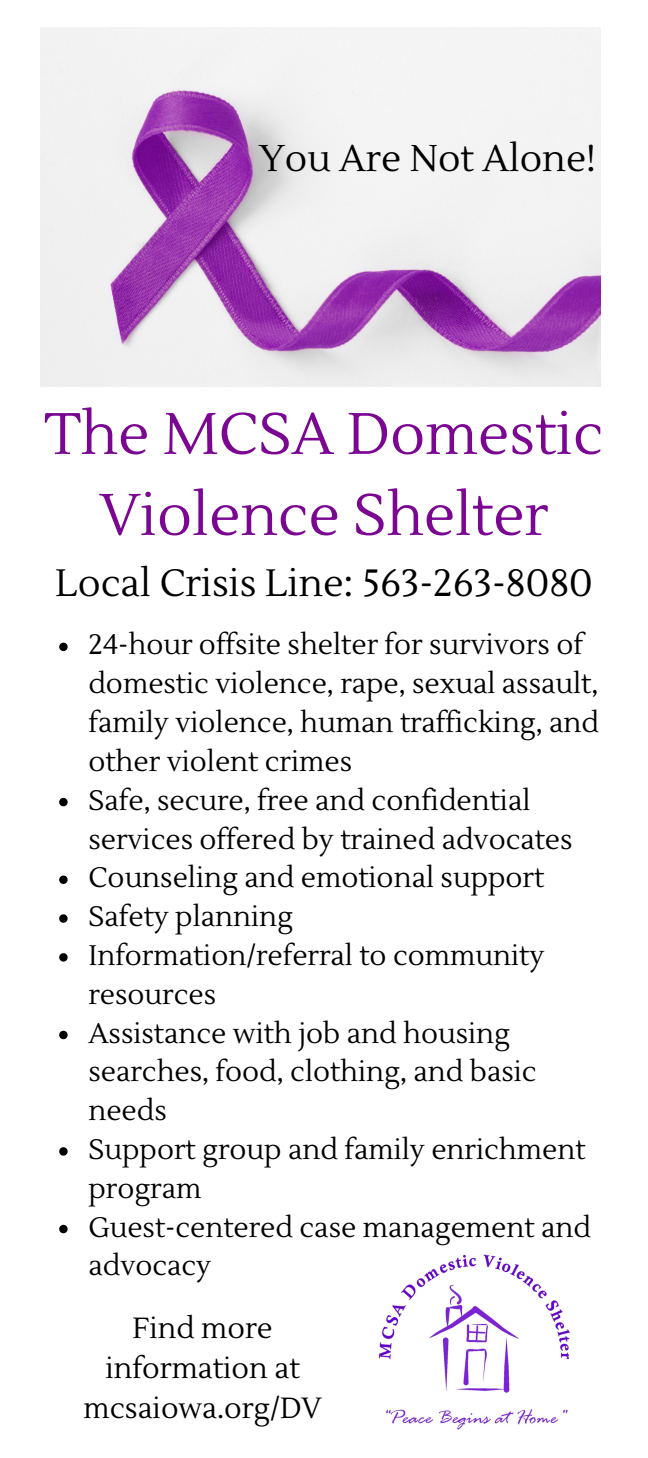
<style>
.page{position:relative;width:648px;height:1458px;background:#fff}
.page>*{position:absolute;margin:0;border:0;box-sizing:border-box;transform-origin:0 0}
.t1{font:58.27px/81px "Lustria";color:#7a0692;text-align:center}
.t2{font:38.02px "Lustria";color:#000}
.t3{font:37.12px "Lustria";color:#000}
.t4{font:29.03px/40.1px "Lustria";color:#000;text-align:center}
.t5{font:28.12px/38.7px "Lustria";color:#000}
</style>
<div class="page">
<img style="left:41px;top:27px;width:560px;height:360px">
<svg style="left:59px;top:643px;width:9px;height:8px"></svg>
<svg style="left:59px;top:798px;width:9px;height:8px"></svg>
<svg style="left:59px;top:876px;width:9px;height:8px"></svg>
<svg style="left:59px;top:914px;width:9px;height:9px"></svg>
<svg style="left:59px;top:953px;width:9px;height:9px"></svg>
<svg style="left:59px;top:1031px;width:9px;height:8px"></svg>
<svg style="left:59px;top:1147px;width:9px;height:9px"></svg>
<svg style="left:59px;top:1225px;width:9px;height:8px"></svg>
<img style="left:378px;top:1254px;width:192px;height:176px">
<p class="t3" style="left:259px;top:136px;width:339px">You Are Not Alone!</p>
<p class="t1" style="left:45px;top:395px;width:560px">The MCSA Domestic<br>Violence Shelter</p>
<p class="t2" style="left:55px;top:559px;width:539px">Local Crisis Line: 563-263-8080</p>
<p class="t5" style="left:88px;top:626px;width:512px">24-hour offsite shelter for survivors of domestic violence, rape, sexual assault, family violence, human trafficking, and other violent crimes</p>
<p class="t5" style="left:88px;top:782px;width:486px">Safe, secure, free and confidential services offered by trained advocates</p>
<p class="t5" style="left:88px;top:859px;width:457px">Counseling and emotional support</p>
<p class="t5" style="left:88px;top:898px;width:206px">Safety planning</p>
<p class="t5" style="left:88px;top:937px;width:458px">Information/referral to community resources</p>
<p class="t5" style="left:88px;top:1014px;width:450px">Assistance with job and housing searches, food, clothing, and basic needs</p>
<p class="t5" style="left:88px;top:1131px;width:499px">Support group and family enrichment program</p>
<p class="t5" style="left:88px;top:1208px;width:504px">Guest-centered case management and advocacy</p>
<p class="t4" style="left:84px;top:1308px;width:240px">Find more information at mcsaiowa.org/DV</p>
</div>
